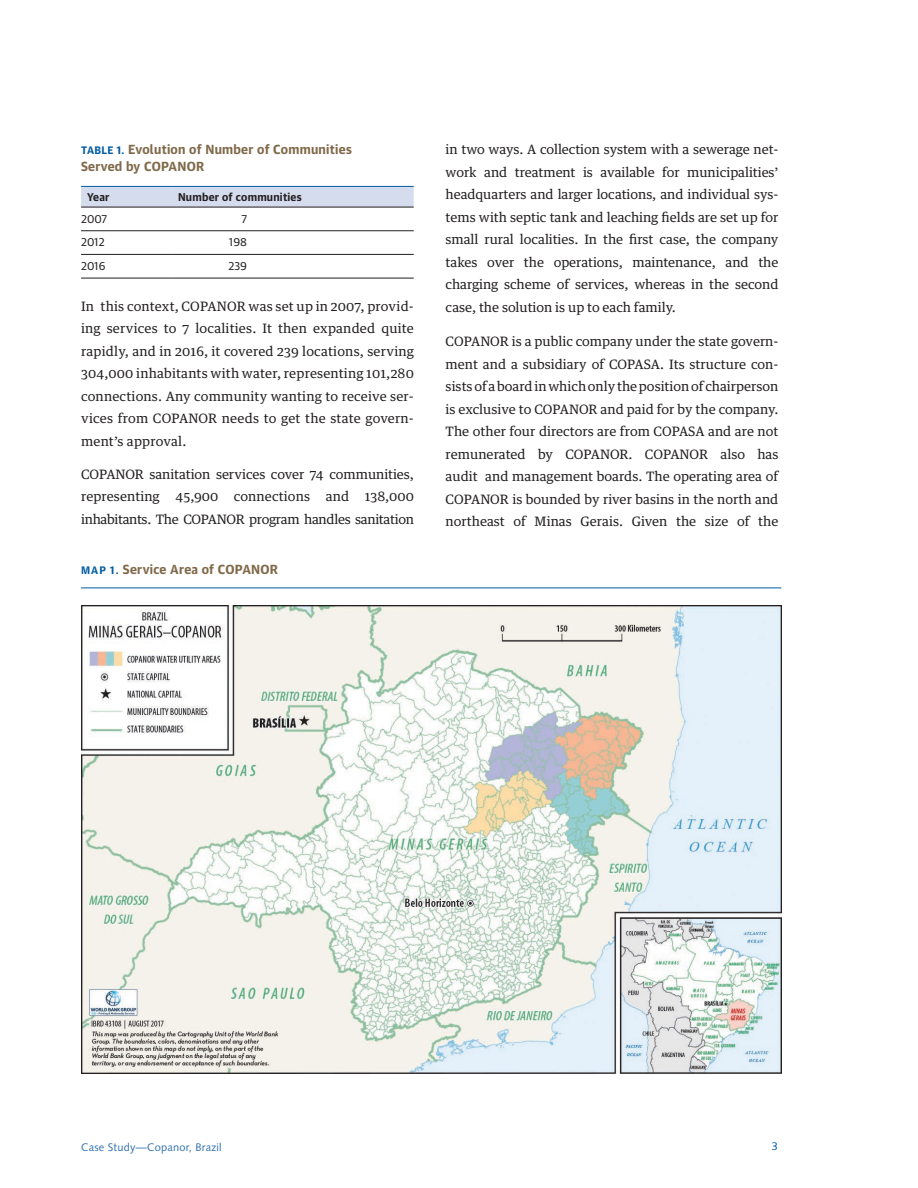
<style>
.page{position:relative;width:918px;height:1188px;background:#fff}
.page>*{position:absolute;margin:0;border:0;box-sizing:border-box;transform-origin:0 0}
.t1{font:12.9px/22.5px "Guardian Text Egyp";letter-spacing:-.005em;color:#231f20;text-align:justify}
.t2{font:700 12.75px/17.2px "Guardian Text Sans";letter-spacing:.02em;color:#7f6949}
.t3{font:11.25px "Syntax";color:#005ca3}
.t4{font:10.95px "Syntax";letter-spacing:.02em;color:#3170b0}
.t5{font:700 10.8px "Guardian Text Sans";letter-spacing:.02em;color:#231f20}
.t6{font:10.8px "Guardian Text Sans";color:#231f20}
.s1{font-size:10.5px;color:#005ca3}
</style>
<div class="page">
<div style="left:81px;top:187px;width:333px;height:20px;background:#d5dcee"></div>
<hr style="left:81px;top:230px;width:91px;height:1px;background:#231f20">
<hr style="left:172px;top:230px;width:242px;height:1px;background:#231f20">
<hr style="left:81px;top:254px;width:91px;height:1px;background:#231f20">
<hr style="left:172px;top:254px;width:242px;height:1px;background:#231f20">
<hr style="left:81px;top:207px;width:91px;height:1px;background:#231f20">
<hr style="left:172px;top:207px;width:242px;height:1px;background:#231f20">
<hr style="left:81px;top:278px;width:91px;height:1px;background:#231f20">
<hr style="left:172px;top:278px;width:242px;height:1px;background:#231f20">
<hr style="left:81px;top:186px;width:91px;height:1px;background:#005ca3">
<hr style="left:172px;top:186px;width:242px;height:1px;background:#005ca3">
<img style="left:81px;top:606px;width:700px;height:468px">
<hr style="left:81px;top:588px;width:700px;height:1px;background:#005ca3">
<p class="t2" style="left:81px;top:140px;width:272px"><span class="s1">TABLE 1.</span> Evolution of Number of Communities<br>Served by COPANOR</p>
<p class="t5" style="left:87px;top:188px;width:24px">Year</p>
<p class="t5" style="left:178px;top:188px;width:125px">Number of communities</p>
<p class="t6" style="left:81px;top:210px;width:28px">2007</p>
<p class="t6" style="left:241px;top:210px;width:7px">7</p>
<p class="t6" style="left:81px;top:234px;width:25px">2012</p>
<p class="t6" style="left:229px;top:234px;width:20px">198</p>
<p class="t6" style="left:81px;top:257px;width:26px">2016</p>
<p class="t6" style="left:229px;top:257px;width:20px">239</p>
<p class="t1" style="left:81px;top:294px;width:334px">In this context, COPANOR was set up in 2007, provid&shy;ing services to 7 localities. It then expanded quite rapidly, and in 2016, it covered 239 locations, serving 304,000 inhabitants with water, representing 101,280 connections. Any community wanting to receive ser&shy;vices from COPANOR needs to get the state govern&shy;ment’s approval.</p>
<p class="t1" style="left:81px;top:462px;width:334px">COPANOR sanitation services cover 74 communities, representing 45,900 connections and 138,000 inhabitants. The COPANOR program handles sanitation</p>
<p class="t2" style="left:81px;top:559px;width:198px"><span class="s1">MAP 1.</span> Service Area of COPANOR</p>
<p class="t1" style="left:446px;top:137px;width:334px">in two ways. A collection system with a sewerage net&shy;work and treatment is available for municipalities’ headquarters and larger locations, and individual sys&shy;tems with septic tank and leaching fields are set up for small rural localities. In the first case, the company takes over the operations, maintenance, and the charging scheme of services, whereas in the second case, the solution is up to each family.</p>
<p class="t1" style="left:446px;top:329px;width:334px">COPANOR is a public company under the state govern&shy;ment and a subsidiary of COPASA. Its structure con&shy;sists of a board in which only the position of chairperson is exclusive to COPANOR and paid for by the company.<br>The other four directors are from COPASA and are not remunerated by COPANOR. COPANOR also has audit and management boards. The operating area of COPANOR is bounded by river basins in the north and northeast of Minas Gerais. Given the size of the</p>
<p class="t4" style="left:81px;top:1141px;width:142px">Case Study—Copanor, Brazil</p>
<p class="t3" style="left:772px;top:1139px;width:8px">3</p>
</div>
